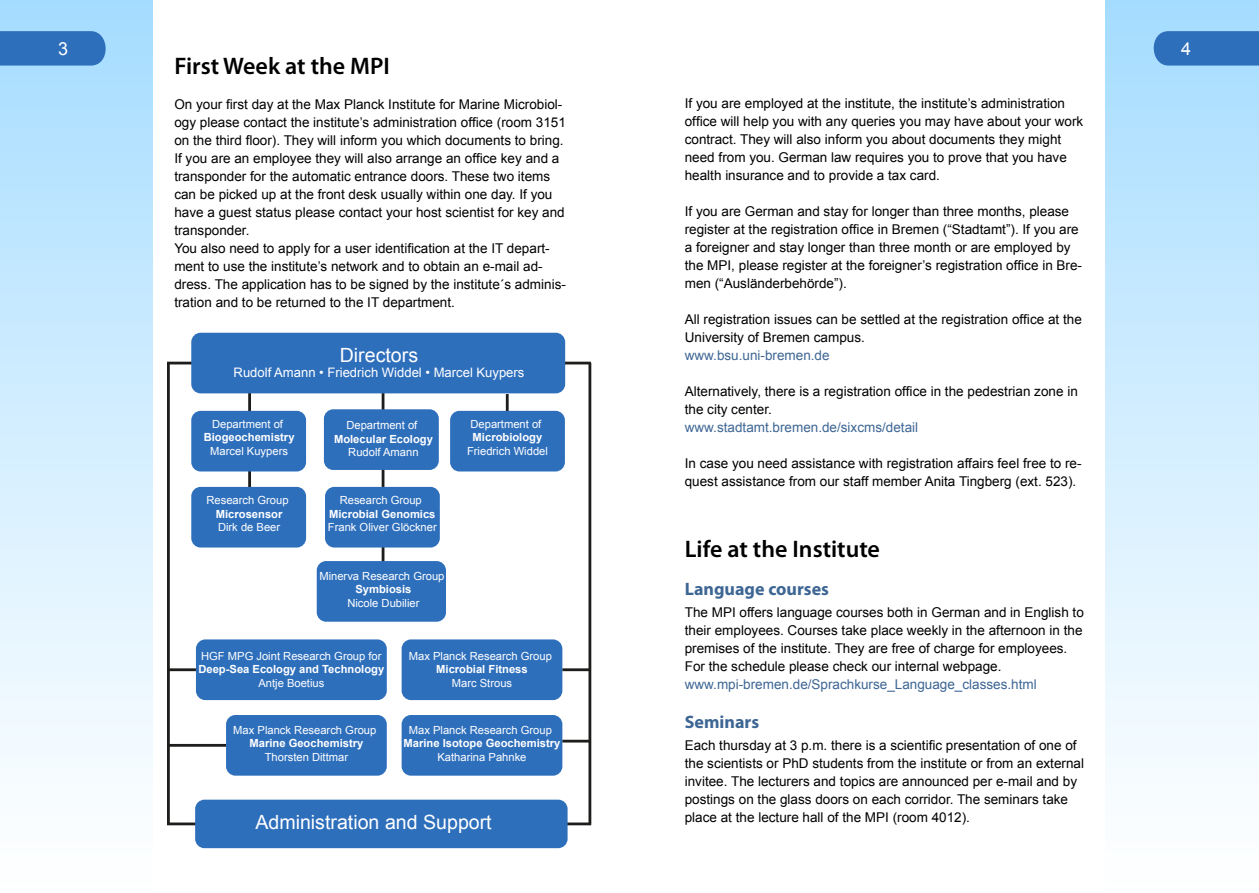
<style>
.page{position:relative;width:1259px;height:893px;background:#fff}
.page>*{position:absolute;margin:0;border:0;box-sizing:border-box;transform-origin:0 0}
.t1{font:600 24px "Myriad Pro";color:#000}
.t2{font:19.65px "Arial";color:#fff}
.t3{font:700 18px "Myriad Pro";color:#3e6694}
.t4{font:18px "Arial";color:#fff}
.t5{font:13.5px/18px "Arial";color:#000}
.t6{font:13.5px "Arial";color:#3e6694}
.t7{font:13.05px "Arial";color:#fff}
.t8{font:11.25px "Arial";color:#fff}
.t9{font:700 11.25px "Arial";color:#fff}
</style>
<div class="page">
<div style="left:0;top:0;width:153px;height:893px;background:linear-gradient(to bottom,#a6ddff,#fff)"></div>
<div style="left:1106px;top:0;width:153px;height:893px;background:linear-gradient(to bottom,#a6ddff,#fff)"></div>
<svg style="left:0;top:31px;width:111px;height:35px;background:#3978c1"></svg>
<svg style="left:1148px;top:31px;width:111px;height:35px;background:#3979c2"></svg>
<hr style="left:562px;top:822px;width:29px;height:3px;background:#1d1d1b">
<hr style="left:564px;top:362px;width:27px;height:2px;background:#1d1d1b">
<hr style="left:167px;top:362px;width:26px;height:2px;background:#1d1d1b">
<hr style="left:167px;top:822px;width:30px;height:3px;background:#1d1d1b">
<hr style="left:382px;top:390px;width:2px;height:193px;background:#1d1d1b">
<hr style="left:506px;top:394px;width:2px;height:34px;background:#1d1d1b">
<hr style="left:248px;top:393px;width:3px;height:117px;background:#1d1d1b">
<hr style="left:167px;top:364px;width:3px;height:460px;background:#1d1d1b">
<hr style="left:588px;top:363px;width:3px;height:460px;background:#1d1d1b">
<div style="left:191px;top:333px;width:374px;height:60px;background:#2e6fbc;border-radius:9px"></div>
<div style="left:191px;top:411px;width:115px;height:60px;background:#2e6fbc;border-radius:9px"></div>
<div style="left:191px;top:487px;width:115px;height:60px;background:#2e6fbc;border-radius:9px"></div>
<div style="left:324px;top:409px;width:115px;height:61px;background:#2e6fbc;border-radius:9px"></div>
<div style="left:325px;top:487px;width:115px;height:60px;background:#2e6fbc;border-radius:9px"></div>
<div style="left:317px;top:561px;width:129px;height:61px;background:#2e6fbc;border-radius:9px"></div>
<div style="left:401px;top:639px;width:161px;height:61px;background:#2e6fbc;border-radius:9px"></div>
<div style="left:401px;top:715px;width:161px;height:61px;background:#2e6fbc;border-radius:9px"></div>
<div style="left:226px;top:715px;width:161px;height:61px;background:#2e6fbc;border-radius:9px"></div>
<div style="left:196px;top:639px;width:191px;height:61px;background:#2e6fbc;border-radius:9px"></div>
<div style="left:450px;top:411px;width:115px;height:60px;background:#2e6fbc;border-radius:9px"></div>
<div style="left:195px;top:800px;width:372px;height:48px;background:#2e6fbc;border-radius:9px"></div>
<hr style="left:168px;top:744px;width:58px;height:3px;background:#1d1d1b">
<hr style="left:168px;top:668px;width:28px;height:3px;background:#1d1d1b">
<hr style="left:562px;top:668px;width:27px;height:3px;background:#1d1d1b">
<hr style="left:562px;top:740px;width:27px;height:2px;background:#1d1d1b">
<h3 class="t4" style="left:58px;top:37px;width:12px">3</h3>
<h3 class="t4" style="left:1181px;top:37px;width:12px">4</h3>
<h1 class="t1" style="left:174px;top:51px;width:217px">First Week at the MPI</h1>
<p class="t5" style="left:174px;top:96px;width:393px">On your first day at the Max Planck Institute for Marine Microbiol&shy;ogy please contact the institute’s administration office (room 3151 on the third floor). They will inform you which documents to bring.<br>If you are an employee they will also arrange an office key and a transponder for the automatic entrance doors. These two items can be picked up at the front desk usually within one day. If you have a guest status please contact your host scientist for key and transponder.<br>You also need to apply for a user identification at the IT depart&shy;ment to use the institute’s network and to obtain an e-mail ad&shy;dress. The application has to be signed by the institute´s adminis&shy;tration and to be returned to the IT department.</p>
<h2 class="t2" style="left:340px;top:342px;width:80px">Directors</h2>
<p class="t7" style="left:233px;top:364px;width:292px">Rudolf Amann • Friedrich Widdel • Marcel Kuypers</p>
<p class="t8" style="left:212px;top:416px;width:72px">Department of</p>
<p class="t9" style="left:204px;top:430px;width:92px">Biogeochemistry</p>
<p class="t8" style="left:210px;top:443px;width:79px">Marcel Kuypers</p>
<p class="t8" style="left:206px;top:493px;width:84px">Research Group</p>
<p class="t9" style="left:216px;top:506px;width:68px">Microsensor</p>
<p class="t8" style="left:218px;top:520px;width:64px">Dirk de Beer</p>
<p class="t5" style="left:685px;top:94px;width:400px">If you are employed at the institute, the institute’s administration office will help you with any queries you may have about your work contract. They will also inform you about documents they might need from you. German law requires you to prove that you have health insurance and to provide a tax card.</p>
<p class="t5" style="left:685px;top:202px;width:399px">If you are German and stay for longer than three months, please register at the registration office in Bremen (“Stadtamt”). If you are a foreigner and stay longer than three month or are employed by the MPI, please register at the foreigner’s registration office in Bre&shy;men (“Ausländerbehörde”).</p>
<p class="t5" style="left:685px;top:310px;width:398px">All registration issues can be settled at the registration office at the<br>University of Bremen campus.</p>
<p class="t6" style="left:685px;top:346px;width:146px">www.bsu.uni-bremen.de</p>
<p class="t5" style="left:685px;top:382px;width:394px">Alternatively, there is a registration office in the pedestrian zone in the city center.</p>
<p class="t6" style="left:685px;top:418px;width:235px">www.stadtamt.bremen.de/sixcms/detail</p>
<p class="t5" style="left:685px;top:454px;width:398px">In case you need assistance with registration affairs feel free to re&shy;quest assistance from our staff member Anita Tingberg (ext. 523).</p>
<p class="t8" style="left:470px;top:416px;width:72px">Department of</p>
<p class="t9" style="left:473px;top:430px;width:71px">Microbiology</p>
<p class="t8" style="left:467px;top:443px;width:82px">Friedrich Widdel</p>
<p class="t8" style="left:346px;top:418px;width:72px">Department of</p>
<p class="t9" style="left:334px;top:431px;width:100px">Molecular Ecology</p>
<p class="t8" style="left:348px;top:445px;width:72px">Rudolf Amann</p>
<p class="t8" style="left:340px;top:493px;width:84px">Research Group</p>
<p class="t9" style="left:329px;top:506px;width:108px">Microbial Genomics</p>
<p class="t8" style="left:328px;top:520px;width:110px">Frank Oliver Glöckner</p>
<p class="t8" style="left:319px;top:568px;width:127px">Minerva Research Group</p>
<p class="t9" style="left:355px;top:582px;width:57px">Symbiosis</p>
<p class="t8" style="left:347px;top:595px;width:74px">Nicole Dubilier</p>
<p class="t8" style="left:201px;top:649px;width:182px">HGF MPG Joint Research Group for</p>
<p class="t9" style="left:198px;top:662px;width:187px">Deep-Sea Ecology and Technology</p>
<p class="t8" style="left:258px;top:675px;width:67px">Antje Boetius</p>
<p class="t8" style="left:233px;top:722px;width:145px">Max Planck Research Group</p>
<p class="t9" style="left:249px;top:736px;width:115px">Marine Geochemistry</p>
<p class="t8" style="left:265px;top:749px;width:85px">Thorsten Dittmar</p>
<p class="t8" style="left:409px;top:649px;width:145px">Max Planck Research Group</p>
<p class="t9" style="left:436px;top:662px;width:93px">Microbial Fitness</p>
<p class="t8" style="left:452px;top:675px;width:62px">Marc Strous</p>
<p class="t8" style="left:409px;top:722px;width:145px">Max Planck Research Group</p>
<p class="t9" style="left:403px;top:736px;width:158px">Marine Isotope Geochemistry</p>
<p class="t8" style="left:437px;top:749px;width:90px">Katharina Pahnke</p>
<h2 class="t2" style="left:255px;top:809px;width:238px">Administration and Support</h2>
<h1 class="t1" style="left:685px;top:533px;width:197px">Life at the Institute</h1>
<h3 class="t3" style="left:685px;top:577px;width:146px">Language courses</h3>
<p class="t5" style="left:685px;top:603px;width:400px">The MPI offers language courses both in German and in English to their employees. Courses take place weekly in the afternoon in the premises of the institute. They are free of charge for employees.<br>For the schedule please check our internal webpage.</p>
<p class="t6" style="left:685px;top:675px;width:353px">www.mpi-bremen.de/Sprachkurse_Language_classes.html</p>
<h3 class="t3" style="left:685px;top:710px;width:76px">Seminars</h3>
<p class="t5" style="left:685px;top:736px;width:401px">Each thursday at 3 p.m. there is a scientific presentation of one of the scientists or PhD students from the institute or from an external invitee. The lecturers and topics are announced per e-mail and by postings on the glass doors on each corridor. The seminars take place at the lecture hall of the MPI (room 4012).</p>
</div>
